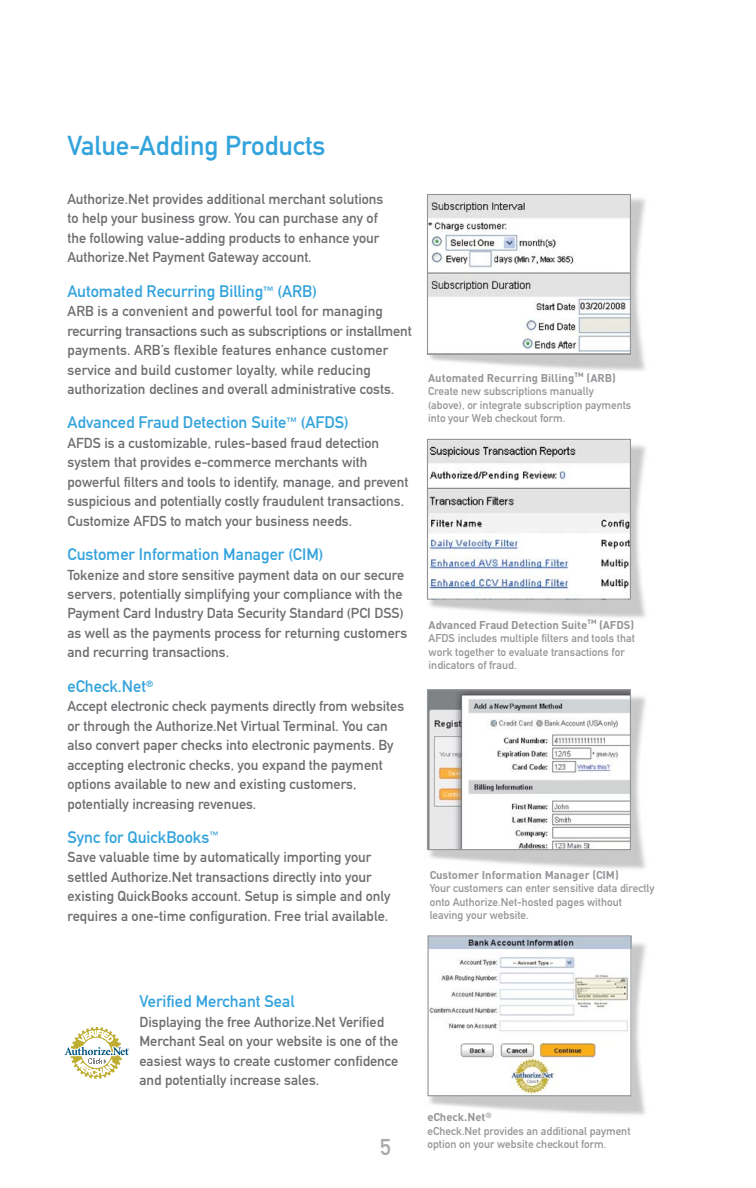
<style>
.page{position:relative;width:756px;height:1188px;background:#fff}
.page>*{position:absolute;margin:0;border:0;box-sizing:border-box;transform-origin:0 0}
.t1{font:27px "DIN Mittelschrift";color:#33a3dc}
.t2{font:22.5px "DIN Mittelschrift";color:#a7a9ac}
.t3{font:16.5px "DIN Mittelschrift";color:#33a3dc}
.t4{font:14.25px/19.5px "DIN Mittelschrift";color:#6d6e71}
.t5{font:11.25px/13.5px "DIN Mittelschrift";color:#939598}
.t6{font:700 11.25px "DIN";color:#939598}
.s1{font-size:10.5px}
</style>
<div class="page">
<img style="left:429px;top:198px;width:217px;height:173px">
<img style="left:427px;top:438px;width:219px;height:180px">
<img style="left:427px;top:696px;width:219px;height:173px">
<img style="left:427px;top:935px;width:219px;height:180px">
<img style="left:429px;top:196px;width:200px;height:157px">
<div style="left:427px;top:194px;width:204px;height:161px;border:1px solid #939598"></div>
<img style="left:429px;top:441px;width:200px;height:157px">
<div style="left:427px;top:439px;width:204px;height:161px;border:1px solid #939598"></div>
<img style="left:430px;top:937px;width:200px;height:157px">
<div style="left:428px;top:935px;width:204px;height:161px;border:1px solid #939598"></div>
<svg style="left:64px;top:1027px;width:66px;height:52px"></svg>
<img style="left:429px;top:691px;width:200px;height:157px">
<div style="left:427px;top:689px;width:204px;height:161px;border:1px solid #939598"></div>
<h1 class="t1" style="left:68px;top:130px;width:260px">Value-Adding Products</h1>
<p class="t4" style="left:68px;top:189px;width:317px">Authorize.Net provides additional merchant solutions to help your business grow. You can purchase any of the following value-adding products to enhance your Authorize.Net Payment Gateway account.</p>
<p class="t3" style="left:68px;top:281px;width:251px">Automated Recurring Billing<sup>™</sup> (ARB)</p>
<p class="t4" style="left:68px;top:301px;width:346px">ARB is a convenient and powerful tool for managing recurring transactions such as subscriptions or installment payments. ARB’s flexible features enhance customer service and build customer loyalty, while reducing authorization declines and overall administrative costs.</p>
<p class="t3" style="left:68px;top:413px;width:283px">Advanced Fraud Detection Suite<sup>™</sup> (AFDS)</p>
<p class="t4" style="left:68px;top:433px;width:342px">AFDS is a customizable, rules-based fraud detection system that provides e-commerce merchants with powerful filters and tools to identify, manage, and prevent suspicious and potentially costly fraudulent transactions.<br>Customize AFDS to match your business needs.</p>
<p class="t3" style="left:68px;top:545px;width:257px">Customer Information Manager (CIM)</p>
<p class="t4" style="left:68px;top:565px;width:341px">Tokenize and store sensitive payment data on our secure servers, potentially simplifying your compliance with the Payment Card Industry Data Security Standard (PCI DSS) as well as the payments process for returning customers and recurring transactions.</p>
<p class="t3" style="left:68px;top:676px;width:87px">eCheck.Net<sup>®</sup></p>
<p class="t4" style="left:68px;top:697px;width:338px">Accept electronic check payments directly from websites or through the Authorize.Net Virtual Terminal. You can also convert paper checks into electronic payments. By accepting electronic checks, you expand the payment options available to new and existing customers, potentially increasing revenues.</p>
<p class="t3" style="left:68px;top:827px;width:152px">Sync for QuickBooks<sup>™</sup></p>
<p class="t4" style="left:68px;top:848px;width:324px">Save valuable time by automatically importing your settled Authorize.Net transactions directly into your existing QuickBooks account. Setup is simple and only requires a one-time configuration. Free trial available.</p>
<p class="t6" style="left:428px;top:370px;width:189px">Automated Recurring Billing<span class="s1">™</span> (ARB)</p>
<p class="t5" style="left:428px;top:384px;width:205px">Create new subscriptions manually (above), or integrate subscription payments into your Web checkout form.</p>
<p class="t6" style="left:429px;top:617px;width:207px">Advanced Fraud Detection Suite<span class="s1">™</span> (AFDS)</p>
<p class="t5" style="left:429px;top:631px;width:208px">AFDS includes multiple filters and tools that work together to evaluate transactions for indicators of fraud.</p>
<p class="t6" style="left:430px;top:867px;width:191px">Customer Information Manager (CIM)</p>
<p class="t5" style="left:430px;top:882px;width:226px">Your customers can enter sensitive data directly onto Authorize.Net-hosted pages without leaving your website.</p>
<p class="t3" style="left:140px;top:991px;width:157px">Verified Merchant Seal</p>
<p class="t4" style="left:140px;top:1012px;width:260px">Displaying the free Authorize.Net Verified Merchant Seal on your website is one of the easiest ways to create customer confidence and potentially increase sales.</p>
<h2 class="t2" style="left:380px;top:1134px;width:12px">5</h2>
<p class="t6" style="left:427px;top:1110px;width:66px">eCheck.Net<sup>®</sup></p>
<p class="t5" style="left:428px;top:1124px;width:204px">eCheck.Net provides an additional payment option on your website checkout form.</p>
</div>
